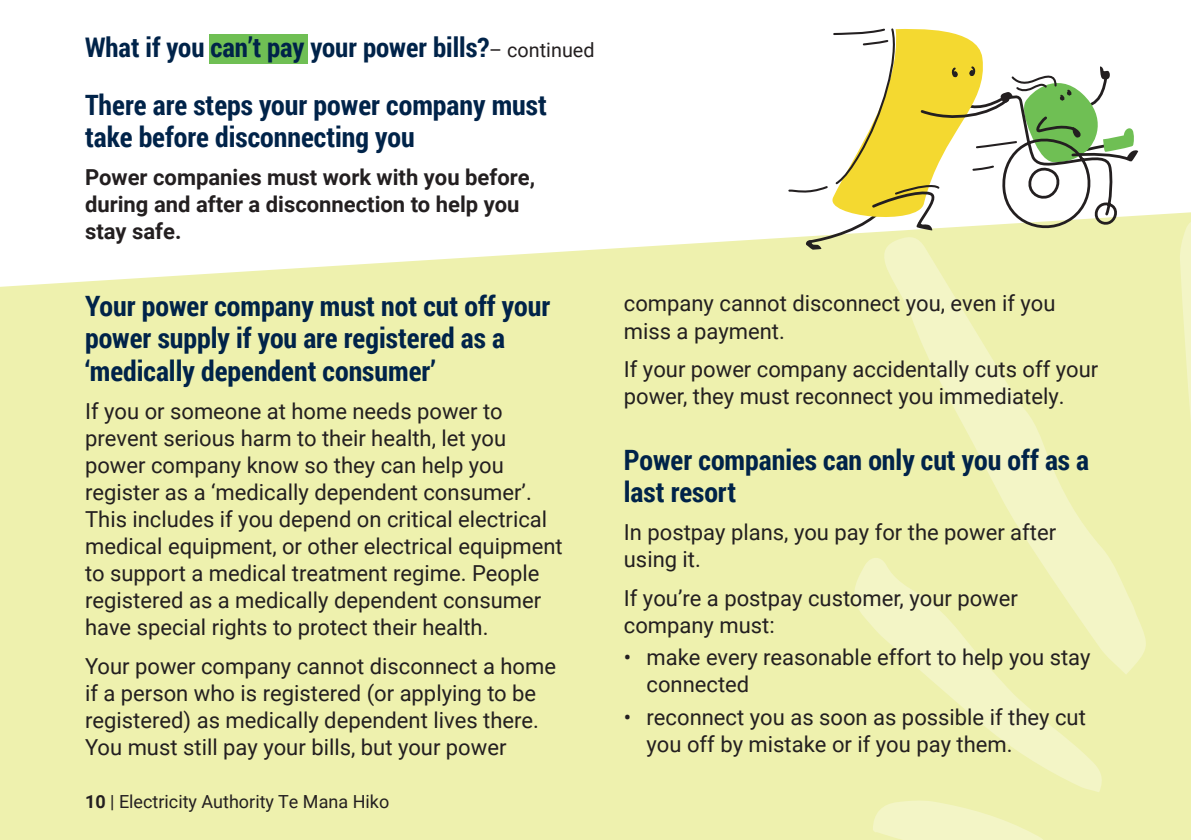
<style>
.page{position:relative;width:1191px;height:840px;background:#fff}
.page>*{position:absolute;margin:0;border:0;box-sizing:border-box;transform-origin:0 0}
.t1{font:700 28px/32px "Roboto Condensed";color:#002349}
.t2{font:700 27px "Roboto Condensed";color:#002349}
.Body{font:22px/27px "Roboto";color:#231f20}
.Body-2{font:700 22px/27px "Roboto";color:#231f20}
.List_intro{font:22px/27px "Roboto";color:#231f20}
.t3{font:18px "Roboto";color:#231f20}
.s1{font-family:"Roboto";font-weight:400;font-size:19.8px;color:#231f20}
.s2{font-weight:700}
</style>
<div class="page">
<div style="left:0;top:0;width:1191px;height:839px;background:#eef1ae"></div>
<svg style="left:1181px;top:287px;width:10px;height:132px"></svg>
<svg style="left:897px;top:287px;width:249px;height:387px"></svg>
<svg style="left:854px;top:555px;width:251px;height:236px"></svg>
<svg style="left:873px;top:800px;width:169px;height:39px"></svg>
<svg style="left:0;top:0;width:1191px;height:287px;background:#fcfdf3"></svg>
<div style="left:209px;top:34px;width:99px;height:30px;background:#6fbf54"></div>
<div style="left:787px;top:27px;width:18px;height:167px;background:#fff"></div>
<svg style="left:805px;top:27px;width:333px;height:222px;background:#e5e4b4"></svg>
<h1 class="t2" style="left:85px;top:29px;width:511px">What if you can’t pay your power bills?<span class="s1">– continued</span></h1>
<h2 class="t1" style="left:85px;top:87px;width:463px">There are steps your power company must take before disconnecting you</h2>
<p class="Body-2" style="left:85px;top:163px;width:451px">Power companies must work with you before, during and after a disconnection to help you stay safe.</p>
<h2 class="t1" style="left:85px;top:289px;width:467px">Your power company must not cut off your power supply if you are registered as a ‘medically dependent consumer’</h2>
<p class="Body" style="left:85px;top:396px;width:479px">If you or someone at home needs power to prevent serious harm to their health, let you power company know so they can help you register as a ‘medically dependent consumer’.<br>This includes if you depend on critical electrical medical equipment, or other electrical equipment to support a medical treatment regime. People registered as a medically dependent consumer have special rights to protect their health.</p>
<p class="Body" style="left:85px;top:651px;width:472px">Your power company cannot disconnect a home if a person who is registered (or applying to be registered) as medically dependent lives there.<br>You must still pay your bills, but your power</p>
<p class="t3" style="left:85px;top:788px;width:306px"><span class="s2">10</span> | Electricity Authority Te Mana Hiko</p>
<p class="Body" style="left:624px;top:289px;width:433px">company cannot disconnect you, even if you miss a payment.</p>
<p class="Body" style="left:624px;top:354px;width:476px">If your power company accidentally cuts off your power, they must reconnect you immediately.</p>
<h2 class="t1" style="left:624px;top:442px;width:467px">Power companies can only cut you off as a last resort</h2>
<p class="Body" style="left:624px;top:518px;width:434px">In postpay plans, you pay for the power after using it.</p>
<p class="List_intro" style="left:624px;top:583px;width:395px">If you’re a postpay customer, your power company must:</p>
<p class="Body" style="left:646px;top:642px;width:445px;text-indent:-23px">• make every reasonable effort to help you stay connected</p>
<p class="Body" style="left:646px;top:702px;width:441px;text-indent:-23px">• reconnect you as soon as possible if they cut you off by mistake or if you pay them.</p>
</div>
